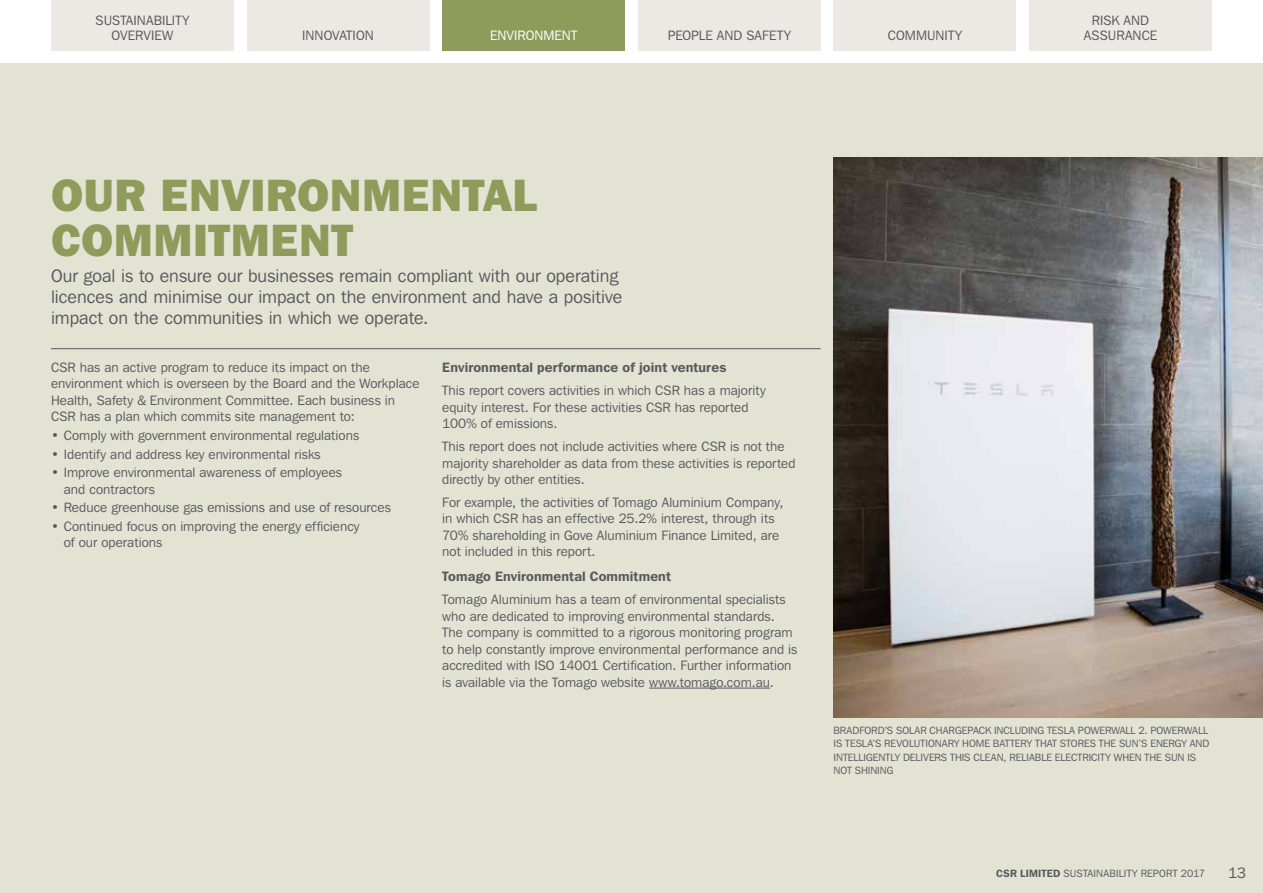
<style>
.page{position:relative;width:1263px;height:893px;background:#fff}
.page>*{position:absolute;margin:0;border:0;box-sizing:border-box;transform-origin:0 0}
.t1{font:800 45px/45px "Franklin Gothic IT Cby BT";letter-spacing:.01em;color:#8f9b5b}
.t2{font:18px/21px "Franklin Gothic IT Cby BT";letter-spacing:.005em;color:#58595b}
.t3{font:15px "Franklin Gothic IT Cby BT";color:#58595b}
.t4{font:13.5px/16.5px "Franklin Gothic IT Cby BT";letter-spacing:.005em;color:#58595b}
.t5{font:600 13.5px "Franklin Gothic IT Cby BT";letter-spacing:.01em;color:#58595b}
.t6{font:13.5px "Franklin Gothic IT Cby BT";letter-spacing:.005em;color:#fff}
.t7{font:10.5px/13.5px "Franklin Gothic IT Cby BT";color:#58595b}
.s1{font-weight:600}
</style>
<div class="page">
<div style="left:51px;top:0;width:183px;height:51px;background:#ece8e4"></div>
<div style="left:247px;top:0;width:182px;height:51px;background:#ece8e4"></div>
<div style="left:442px;top:0;width:183px;height:51px;background:#8f9b5b"></div>
<div style="left:833px;top:0;width:183px;height:51px;background:#ece8e4"></div>
<div style="left:638px;top:0;width:183px;height:51px;background:#ece8e4"></div>
<div style="left:1029px;top:0;width:183px;height:51px;background:#ece8e4"></div>
<div style="left:0;top:64px;width:1263px;height:829px;background:#e2e3d3"></div>
<hr style="left:649px;top:688px;width:121px;height:1px;background:#58595b">
<img style="left:833px;top:157px;width:430px;height:561px">
<hr style="left:51px;top:348px;width:770px;height:1px;background:#58595b">
<p class="t4" style="left:96px;top:13px;width:95px;line-height:15px;text-align:center">SUSTAINABILITY<br>OVERVIEW</p>
<p class="t4" style="left:302px;top:27px;width:73px">INNOVATION</p>
<p class="t6" style="left:490px;top:27px;width:89px">ENVIRONMENT</p>
<p class="t4" style="left:668px;top:27px;width:125px">PEOPLE AND SAFETY</p>
<p class="t4" style="left:888px;top:27px;width:76px">COMMUNITY</p>
<h1 class="t1" style="left:51px;top:171px;width:487px">OUR ENVIRONMENTAL<br>COMMITMENT</h1>
<h2 class="t2" style="left:51px;top:265px;width:573px">Our goal is to ensure our businesses remain compliant with our operating licences and minimise our impact on the environment and have a positive impact on the communities in which we operate.</h2>
<p class="t4" style="left:51px;top:359px;width:370px">CSR has an active program to reduce its impact on the environment which is overseen by the Board and the Workplace Health, Safety &amp; Environment Committee. Each business in CSR has a plan which commits site management to:</p>
<p class="t4" style="left:51px;top:427px;width:310px">• Comply with government environmental regulations</p>
<p class="t4" style="left:51px;top:445px;width:271px">• Identify and address key environmental risks</p>
<p class="t4" style="left:64px;top:464px;width:280px;text-indent:-13px">• Improve environmental awareness of employees and contractors</p>
<p class="t4" style="left:51px;top:499px;width:341px">• Reduce greenhouse gas emissions and use of resources</p>
<p class="t4" style="left:64px;top:518px;width:297px;text-indent:-13px">• Continued focus on improving the energy efficiency of our operations</p>
<p class="t5" style="left:442px;top:359px;width:286px">Environmental performance of joint ventures</p>
<p class="t4" style="left:442px;top:382px;width:325px">This report covers activities in which CSR has a majority equity interest. For these activities CSR has reported<br>100% of emissions.</p>
<p class="t4" style="left:442px;top:438px;width:355px">This report does not include activities where CSR is not the majority shareholder as data from these activities is reported directly by other entities.</p>
<p class="t4" style="left:442px;top:494px;width:343px">For example, the activities of Tomago Aluminium Company, in which CSR has an effective 25.2% interest, through its 70% shareholding in Gove Aluminium Finance Limited, are not included in this report.</p>
<p class="t5" style="left:442px;top:568px;width:230px">Tomago Environmental Commitment</p>
<p class="t4" style="left:442px;top:591px;width:357px">Tomago Aluminium has a team of environmental specialists who are dedicated to improving environmental standards.<br>The company is committed to a rigorous monitoring program to help constantly improve environmental performance and is accredited with ISO 14001 Certification. Further information is available via the Tomago website www.tomago.com.au.</p>
<p class="t4" style="left:1084px;top:13px;width:75px;line-height:15px;text-align:center">RISK AND<br>ASSURANCE</p>
<p class="t7" style="left:833px;top:723px;width:377px">BRADFORD’S SOLAR CHARGEPACK INCLUDING TESLA POWERWALL 2. POWERWALL IS TESLA’S REVOLUTIONARY HOME BATTERY THAT STORES THE SUN’S ENERGY AND INTELLIGENTLY DELIVERS THIS CLEAN, RELIABLE ELECTRICITY WHEN THE SUN IS NOT SHINING</p>
<p class="t7" style="left:996px;top:866px;width:210px"><span class="s1">CSR LIMITED</span> SUSTAINABILITY REPORT 2017</p>
<p class="t3" style="left:1228px;top:863px;width:19px">13</p>
</div>
